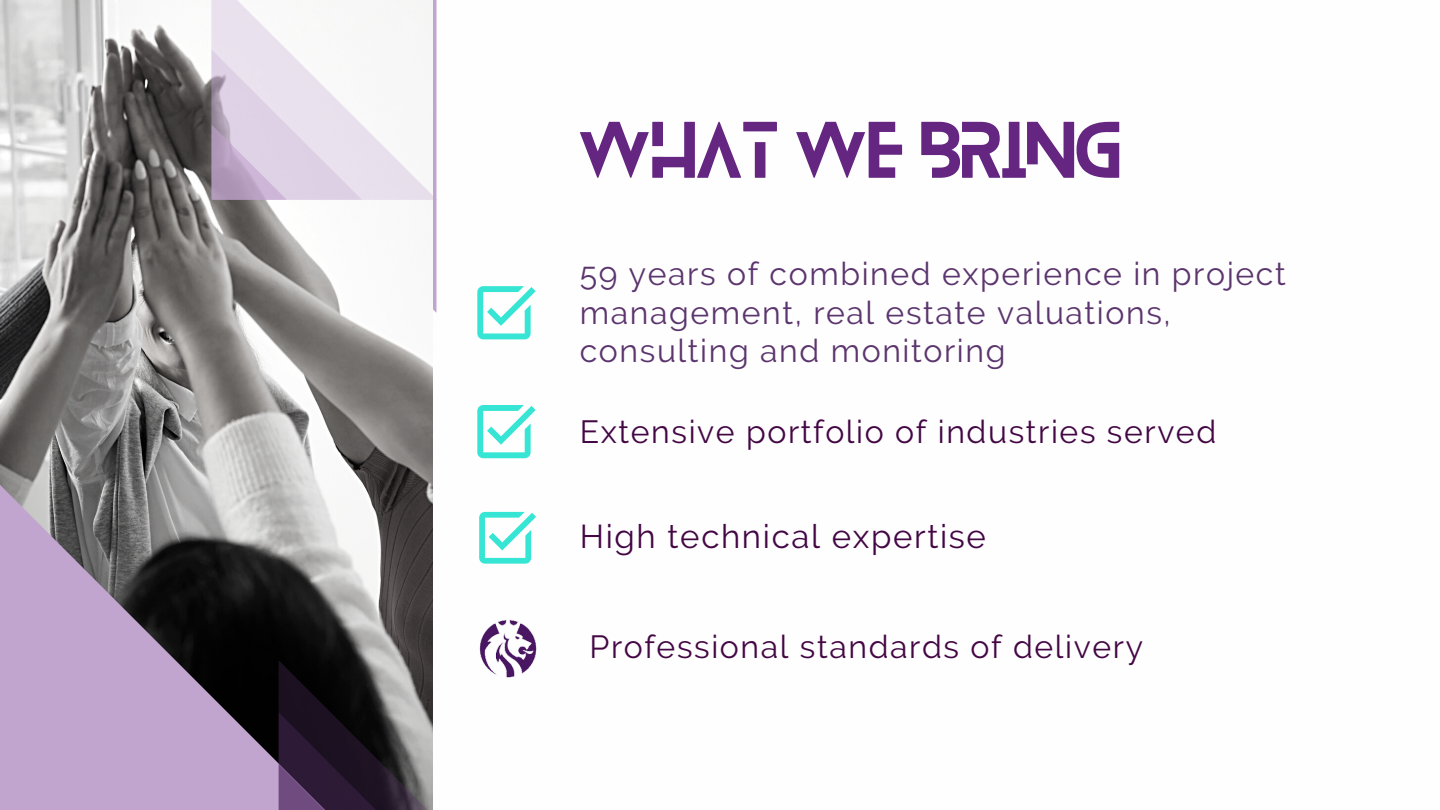
<style>
.page{position:relative;width:1440px;height:810px;background:#fff}
.page>*{position:absolute;margin:0;border:0;box-sizing:border-box;transform-origin:0 0}
.t1{font:70px "Blanka";color:#652681}
.t2{font:33px "Raleway";letter-spacing:.05em;color:#430744}
.t3{font:32px/38.2px "Raleway";letter-spacing:.05em;color:#5b356d}
.t4{font:32px "Raleway";letter-spacing:.05em;color:#430744}
</style>
<div class="page">
<img style="left:0;top:0;width:433px;height:661px">
<svg style="left:0;top:468px;width:342px;height:342px;fill:#c1a5ce"></svg>
<svg style="left:212px;top:0;width:225px;height:200px"></svg>
<svg style="left:279px;top:661px;width:154px;height:149px"></svg>
<svg style="left:477px;top:286px;width:59px;height:53px"></svg>
<svg style="left:477px;top:405px;width:59px;height:53px"></svg>
<svg style="left:479px;top:512px;width:57px;height:52px"></svg>
<img style="left:479px;top:619px;width:58px;height:59px">
<h1 class="t1" style="left:580px;top:101px;width:543px">WHAT WE BRING</h1>
<p class="t3" style="left:580px;top:255px;width:708px">59 years of combined experience in project management, real estate valuations, consulting and monitoring</p>
<p class="t4" style="left:580px;top:413px;width:638px">Extensive portfolio of industries served</p>
<p class="t2" style="left:580px;top:517px;width:408px">High technical expertise</p>
<p class="t4" style="left:590px;top:628px;width:555px">Professional standards of delivery</p>
</div>
